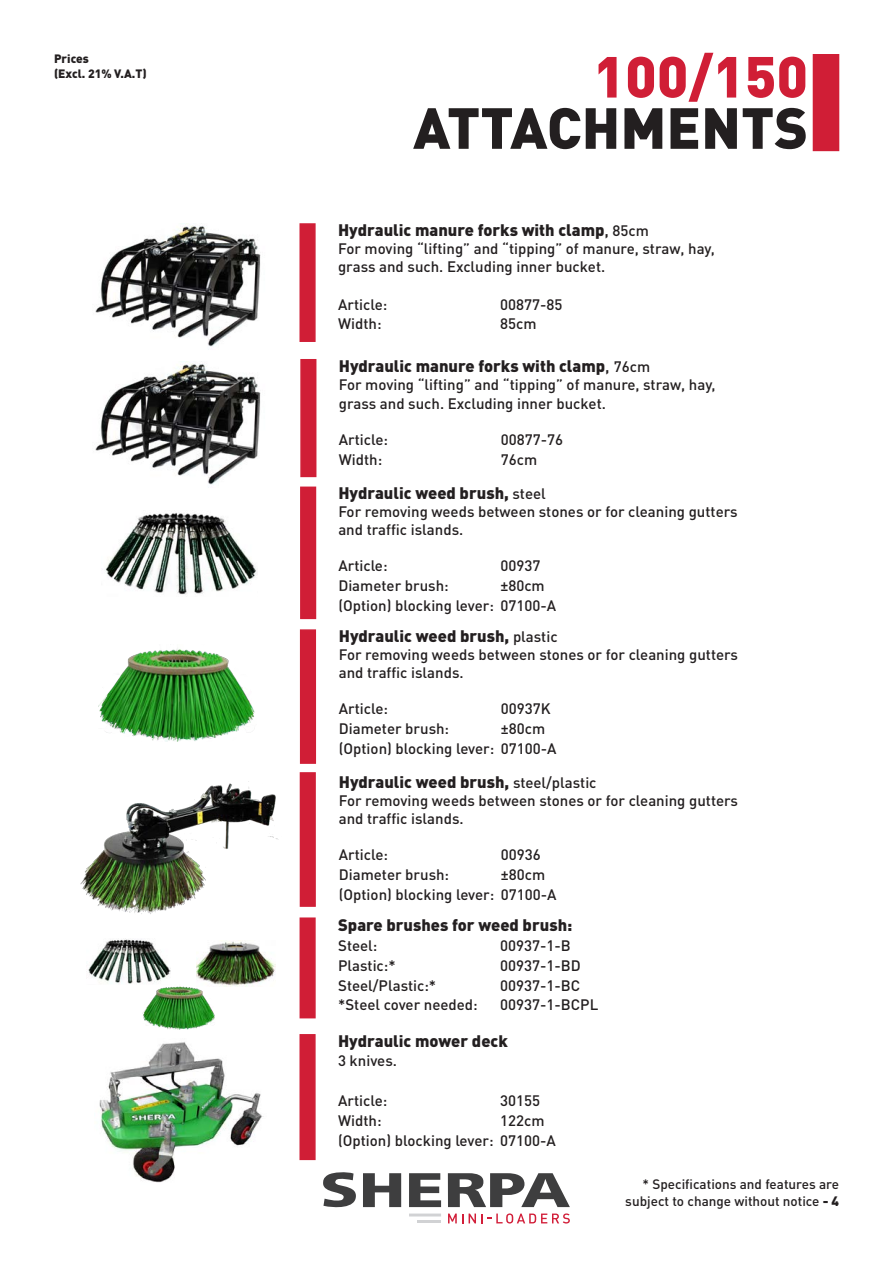
<style>
.page{position:relative;width:893px;height:1263px;background:#fff}
.page>*{position:absolute;margin:0;border:0;box-sizing:border-box;transform-origin:0 0}
.t1{font:900 57px "DIN Pro";color:#231f20}
.t2{font:900 57px "DIN Pro";color:#d01e36}
.t3{font:900 16.5px "DIN Pro";color:#231f20}
.t4{font:500 15px "DIN Pro";color:#231f20}
.t5{font:500 13.5px "DIN Pro";color:#231f20}
.t6{font:900 12px "DIN Pro";color:#231f20}
.s1{font-weight:500}
.s2{font-weight:500;font-size:15px}
.s3{font-weight:900;color:#fff}
.s4{font-weight:900}
</style>
<div class="page">
<div style="left:813px;top:54px;width:26px;height:97px;background:#d01e36"></div>
<div style="left:299px;top:223px;width:17px;height:119px;background:#d01e36;border:2px solid #d01e36"></div>
<div style="left:300px;top:359px;width:16px;height:118px;background:#d01e36;border:2px solid #d01e36"></div>
<div style="left:300px;top:486px;width:16px;height:133px;background:#d01e36;border:2px solid #d01e36"></div>
<svg style="left:448px;top:1213px;width:15px;height:10px"></svg>
<svg style="left:469px;top:1213px;width:101px;height:10px"></svg>
<svg style="left:363px;top:1173px;width:38px;height:34px"></svg>
<svg style="left:409px;top:1173px;width:32px;height:34px"></svg>
<svg style="left:323px;top:1172px;width:33px;height:36px"></svg>
<svg style="left:448px;top:1173px;width:122px;height:34px"></svg>
<svg style="left:409px;top:1213px;width:32px;height:3px"></svg>
<hr style="left:418px;top:1220px;width:23px;height:3px;background:#d1d2d4">
<div style="left:300px;top:629px;width:16px;height:135px;background:#d01e36"></div>
<div style="left:300px;top:772px;width:16px;height:135px;background:#d01e36;border:2px solid #d01e36"></div>
<div style="left:300px;top:917px;width:16px;height:101px;background:#d01e36;border:2px solid #d01e36"></div>
<div style="left:299px;top:1034px;width:17px;height:126px;background:#d01e36;border:2px solid #d01e36"></div>
<img style="left:196px;top:941px;width:80px;height:46px">
<img style="left:142px;top:984px;width:73px;height:46px">
<img style="left:95px;top:223px;width:166px;height:124px">
<img style="left:95px;top:361px;width:166px;height:124px">
<img style="left:80px;top:781px;width:199px;height:133px">
<img style="left:105px;top:512px;width:152px;height:83px">
<img style="left:98px;top:648px;width:157px;height:94px">
<img style="left:99px;top:1042px;width:165px;height:141px">
<img style="left:88px;top:938px;width:82px;height:46px">
<p class="t6" style="left:54px;top:51px;width:36px">Prices</p>
<p class="t6" style="left:54px;top:65px;width:94px">(Excl. 21% V.A.T)</p>
<p class="t2" style="left:593px;top:38px;width:216px">100/150</p>
<p class="t1" style="left:413px;top:89px;width:396px">ATTACHMENTS</p>
<p class="t3" style="left:338px;top:219px;width:312px">Hydraulic manure forks with clamp<span class="s1">,</span> <span class="s2">85cm</span></p>
<p class="t4" style="left:338px;top:238px;width:378px">For moving “lifting” and “tipping” of manure, straw, hay,</p>
<p class="t4" style="left:338px;top:256px;width:269px">grass and such. Excluding inner bucket.</p>
<p class="t4" style="left:338px;top:294px;width:51px">Article:</p>
<p class="t4" style="left:500px;top:294px;width:64px">00877-85</p>
<p class="t4" style="left:338px;top:314px;width:45px">Width:</p>
<p class="t4" style="left:500px;top:314px;width:38px">85cm</p>
<p class="t3" style="left:339px;top:354px;width:313px">Hydraulic manure forks with clamp<span class="s1">,</span> <span class="s2">76cm</span></p>
<p class="t4" style="left:339px;top:374px;width:378px">For moving “lifting” and “tipping” of manure, straw, hay,</p>
<p class="t4" style="left:339px;top:394px;width:269px">grass and such. Excluding inner bucket.</p>
<p class="t4" style="left:339px;top:430px;width:51px">Article:</p>
<p class="t4" style="left:501px;top:430px;width:64px">00877-76</p>
<p class="t4" style="left:339px;top:450px;width:45px">Width:</p>
<p class="t4" style="left:501px;top:450px;width:38px">76cm</p>
<p class="t3" style="left:338px;top:482px;width:209px">Hydraulic weed brush, <span class="s2">steel</span></p>
<p class="t4" style="left:338px;top:501px;width:401px">For removing weeds between stones or for cleaning gutters</p>
<p class="t4" style="left:338px;top:519px;width:126px">and traffic islands.</p>
<p class="t4" style="left:338px;top:555px;width:51px">Article:</p>
<p class="t4" style="left:338px;top:575px;width:112px">Diameter brush:</p>
<p class="t4" style="left:500px;top:575px;width:46px">±80cm</p>
<p class="t4" style="left:338px;top:595px;width:219px">(Option) blocking lever: 07100-A</p>
<p class="t3" style="left:339px;top:625px;width:220px">Hydraulic weed brush, <span class="s2">plastic</span></p>
<p class="t4" style="left:339px;top:644px;width:401px">For removing weeds between stones or for cleaning gutters</p>
<p class="t4" style="left:339px;top:662px;width:126px">and traffic islands.</p>
<p class="t4" style="left:339px;top:698px;width:51px">Article:</p>
<p class="t4" style="left:501px;top:698px;width:107px">00937K<span class="s3">€ 680,-</span></p>
<p class="t4" style="left:339px;top:718px;width:112px">Diameter brush:</p>
<p class="t4" style="left:501px;top:718px;width:46px">±80cm</p>
<p class="t4" style="left:339px;top:738px;width:219px">(Option) blocking lever: 07100-A</p>
<p class="t3" style="left:339px;top:771px;width:259px">Hydraulic weed brush, <span class="s2">steel/plastic</span></p>
<p class="t4" style="left:339px;top:791px;width:401px">For removing weeds between stones or for cleaning gutters</p>
<p class="t4" style="left:339px;top:809px;width:126px">and traffic islands.</p>
<p class="t4" style="left:339px;top:845px;width:51px">Article:</p>
<p class="t4" style="left:339px;top:864px;width:112px">Diameter brush:</p>
<p class="t4" style="left:501px;top:864px;width:46px">±80cm</p>
<p class="t4" style="left:339px;top:884px;width:219px">(Option) blocking lever: 07100-A</p>
<p class="t3" style="left:338px;top:914px;width:236px">Spare brushes for weed brush:</p>
<p class="t4" style="left:338px;top:935px;width:41px">Steel:</p>
<p class="t4" style="left:500px;top:935px;width:72px">00937-1-B</p>
<p class="t4" style="left:338px;top:955px;width:59px">Plastic:*</p>
<p class="t4" style="left:500px;top:955px;width:82px">00937-1-BD</p>
<p class="t4" style="left:338px;top:975px;width:100px">Steel/Plastic:*</p>
<p class="t4" style="left:500px;top:975px;width:82px">00937-1-BC</p>
<p class="t4" style="left:338px;top:995px;width:141px">*Steel cover needed:</p>
<p class="t4" style="left:500px;top:995px;width:100px">00937-1-BCPL</p>
<p class="t3" style="left:338px;top:1029px;width:171px">Hydraulic mower deck</p>
<p class="t4" style="left:338px;top:1051px;width:60px">3 knives.</p>
<p class="t4" style="left:338px;top:1090px;width:51px">Article:</p>
<p class="t4" style="left:500px;top:1090px;width:41px">30155</p>
<p class="t4" style="left:338px;top:1110px;width:45px">Width:</p>
<p class="t4" style="left:500px;top:1110px;width:46px">122cm</p>
<p class="t4" style="left:338px;top:1130px;width:219px">(Option) blocking lever: 07100-A</p>
<p class="t5" style="left:643px;top:1175px;width:198px">* Specifications and features are</p>
<p class="t5" style="left:625px;top:1191px;width:215px">subject to change without notice <span class="s4">- 4</span></p>
</div>
